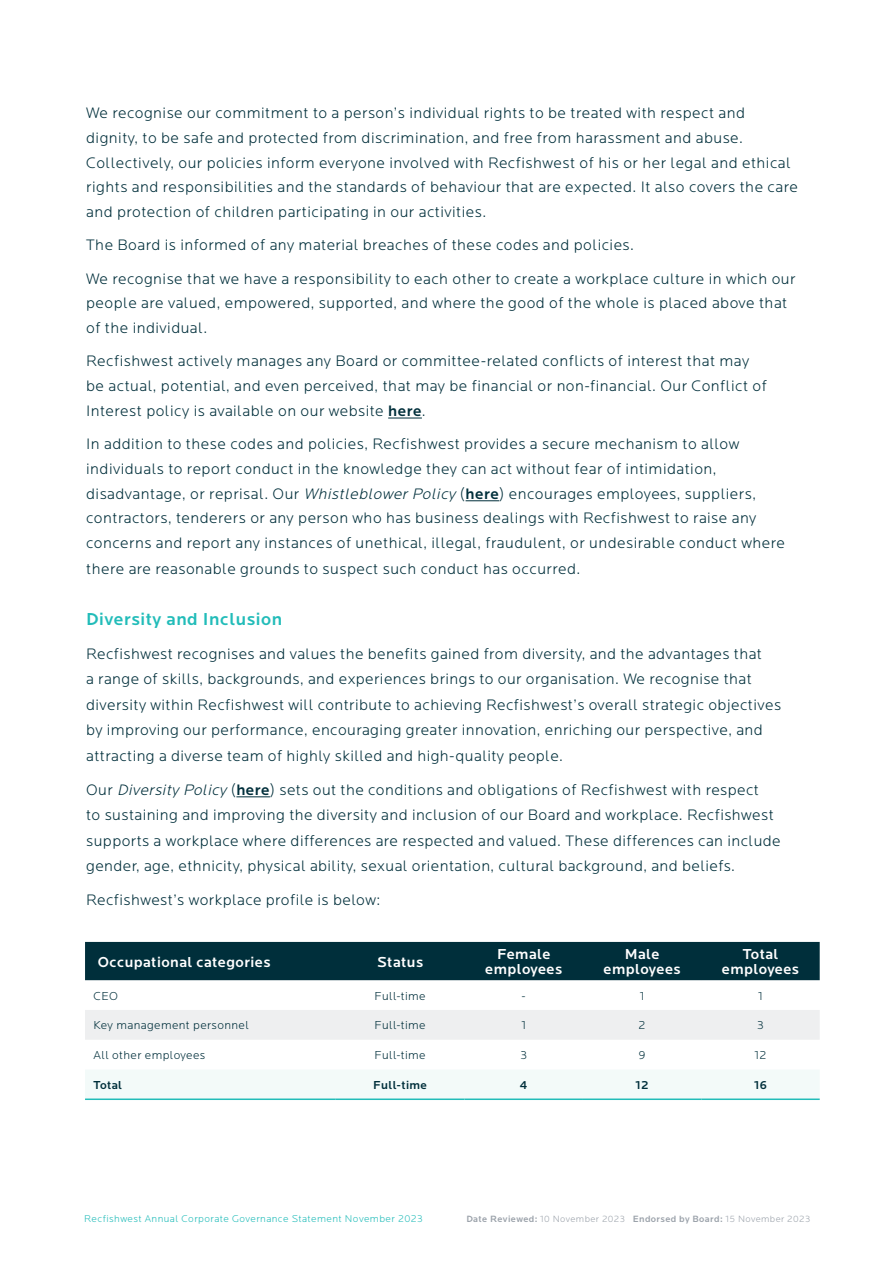
<style>
.page{position:relative;width:893px;height:1263px;background:#fff}
.page>*{position:absolute;margin:0;border:0;box-sizing:border-box;transform-origin:0 0}
.t1{font:500 18px "Locator";letter-spacing:.03em;color:#22bcb9}
.t2{font:300 15.75px/24.8px "Locator";letter-spacing:.03em;color:#002f3b}
.t3{font:500 15px/15.6px "Locator";letter-spacing:.03em;color:#fff;text-align:center}
.t4{font:300 12px "Locator";letter-spacing:.03em;color:#002f3b}
.t5{font:500 12px "Locator";letter-spacing:.03em;color:#002f3b}
.t6{font:300 10.2px "Locator";letter-spacing:.04em;color:#22bcb9}
.t7{font:500 9.45px "Locator";letter-spacing:.04em;color:#9ba2aa}
.s1{font-weight:500}
.s2{font-style:italic}
.s3{font-weight:300}
</style>
<div class="page">
<hr style="left:388px;top:418px;width:34px;height:1px;background:#002f3b">
<hr style="left:466px;top:500px;width:33px;height:1px;background:#002f3b">
<hr style="left:236px;top:796px;width:34px;height:1px;background:#002f3b">
<div style="left:85px;top:942px;width:735px;height:38px;background:#002f3b"></div>
<div style="left:85px;top:1010px;width:735px;height:30px;background:#eeeff0"></div>
<div style="left:85px;top:1070px;width:734px;height:28px;background:#f3faf9"></div>
<hr style="left:85px;top:1098px;width:251px;height:2px;background:#22bcb9">
<hr style="left:336px;top:1098px;width:129px;height:2px;background:#22bcb9">
<hr style="left:465px;top:1098px;width:118px;height:2px;background:#22bcb9">
<hr style="left:583px;top:1098px;width:118px;height:2px;background:#22bcb9">
<hr style="left:701px;top:1098px;width:119px;height:2px;background:#22bcb9">
<p class="t2" style="left:86px;top:101px;width:713px">We recognise our commitment to a person’s individual rights to be treated with respect and dignity, to be safe and protected from discrimination, and free from harassment and abuse.<br>Collectively, our policies inform everyone involved with Recfishwest of his or her legal and ethical rights and responsibilities and the standards of behaviour that are expected. It also covers the care and protection of children participating in our activities.</p>
<p class="t2" style="left:86px;top:229px;width:711px;line-height:33.3px">The Board is informed of any material breaches of these codes and policies.<br>We recognise that we have a responsibility to each other to create a workplace culture in which our</p>
<p class="t2" style="left:86px;top:291px;width:703px">people are valued, empowered, supported, and where the good of the whole is placed above that of the individual.</p>
<p class="t2" style="left:86px;top:349px;width:682px">Recfishwest actively manages any Board or committee-related conflicts of interest that may be actual, potential, and even perceived, that may be financial or non-financial. Our Conflict of<br>Interest policy is available on our website <span class="s1">here</span>.</p>
<p class="t2" style="left:86px;top:432px;width:700px">In addition to these codes and policies, Recfishwest provides a secure mechanism to allow individuals to report conduct in the knowledge they can act without fear of intimidation, disadvantage, or reprisal. Our <span class="s2">WhistleblowerPolicy</span> (<span class="s1">here</span>) encourages employees, suppliers, contractors, tenderers or any person who has business dealings with Recfishwest to raise any concerns and report any instances of unethical, illegal, fraudulent, or undesirable conduct where there are reasonable grounds to suspect such conduct has occurred.</p>
<p class="t1" style="left:86px;top:609px;width:198px">Diversity and Inclusion</p>
<p class="t2" style="left:86px;top:641px;width:696px;line-height:25.5px">Recfishwest recognises and values the benefits gained from diversity, and the advantages that<br>a range of skills, backgrounds, and experiences brings to our organisation. We recognise that diversity within Recfishwest will contribute to achieving Recfishwest’s overall strategic objectives by improving our performance, encouraging greater innovation, enriching our perspective, and attracting a diverse team of highly skilled and high-quality people.</p>
<p class="t2" style="left:86px;top:777px;width:696px;line-height:25.5px">Our <span class="s2">Diversity Policy</span> (<span class="s1">here</span>) sets out the conditions and obligations of Recfishwest with respect<br>to sustaining and improving the diversity and inclusion of our Board and workplace. Recfishwest supports a workplace where differences are respected and valued. These differences can include gender, age, ethnicity, physical ability, sexual orientation, cultural background, and beliefs.</p>
<p class="t2" style="left:86px;top:888px;width:296px">Recfishwest’s workplace profile is below:</p>
<p class="t3" style="left:98px;top:954px;width:174px">Occupational categories</p>
<p class="t3" style="left:377px;top:954px;width:48px">Status</p>
<p class="t3" style="left:485px;top:946px;width:79px">Female employees</p>
<p class="t3" style="left:604px;top:946px;width:79px">Male employees</p>
<p class="t3" style="left:722px;top:946px;width:79px">Total employees</p>
<p class="t4" style="left:94px;top:989px;width:26px">CEO</p>
<p class="t4" style="left:375px;top:989px;width:53px">Full-time</p>
<p class="t4" style="left:522px;top:989px;width:6px">-</p>
<p class="t4" style="left:640px;top:989px;width:6px">1</p>
<p class="t4" style="left:758px;top:989px;width:6px">1</p>
<p class="t4" style="left:94px;top:1019px;width:157px">Key management personnel</p>
<p class="t4" style="left:375px;top:1019px;width:53px">Full-time</p>
<p class="t4" style="left:521px;top:1019px;width:6px">1</p>
<p class="t4" style="left:639px;top:1019px;width:8px">2</p>
<p class="t4" style="left:757px;top:1019px;width:8px">3</p>
<p class="t4" style="left:94px;top:1049px;width:113px">All other employees</p>
<p class="t4" style="left:375px;top:1049px;width:53px">Full-time</p>
<p class="t4" style="left:520px;top:1049px;width:8px">3</p>
<p class="t4" style="left:639px;top:1049px;width:8px">9</p>
<p class="t4" style="left:754px;top:1049px;width:13px">12</p>
<p class="t5" style="left:94px;top:1078px;width:30px">Total</p>
<p class="t5" style="left:373px;top:1078px;width:55px">Full-time</p>
<p class="t5" style="left:520px;top:1078px;width:9px">4</p>
<p class="t5" style="left:635px;top:1078px;width:15px">12</p>
<p class="t5" style="left:754px;top:1078px;width:14px">16</p>
<p class="t6" style="left:84px;top:1213px;width:340px">Recfishwest Annual Corporate Governance Statement November 2023</p>
<p class="t7" style="left:466px;top:1213px;width:345px">Date Reviewed: <span class="s3">10 November 2023</span> Endorsed by Board: <span class="s3">15 November 2023</span></p>
</div>
